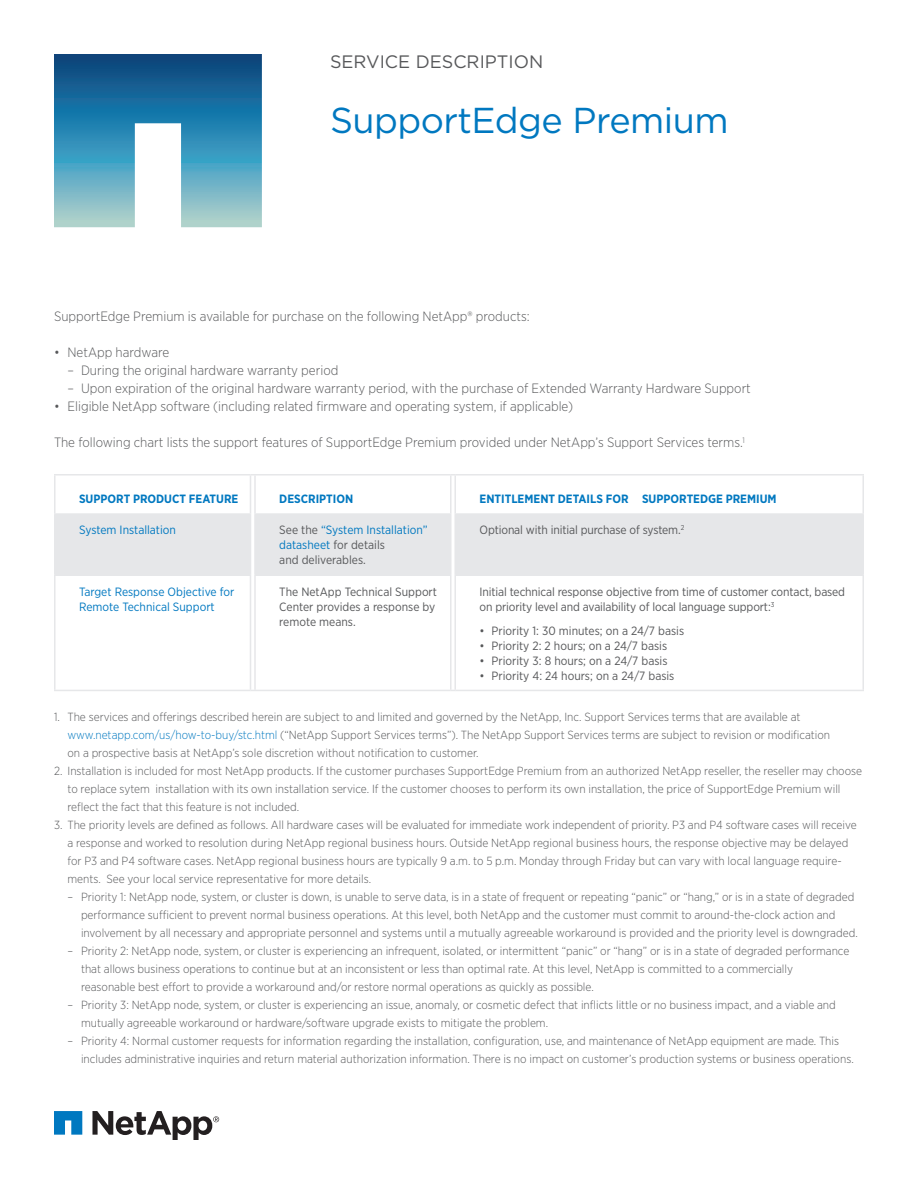
<style>
.page{position:relative;width:918px;height:1188px;background:#fff}
.page>*{position:absolute;margin:0;border:0;box-sizing:border-box;transform-origin:0 0}
.t1{font:36px "Gotham";letter-spacing:-.015em;color:#0078c0}
.t2{font:18px "Gotham";color:#57585a}
.Body{font:300 13.5px "Gotham Narrow";color:#57585a}
.Table_Body{font:12px/15px "Gotham Narrow";letter-spacing:-.01em;color:#57585a}
.Table_Head_L1{font:700 12px "Gotham Narrow";color:#0078c0}
.Table_Head_L2{font:12px/15px "Gotham Narrow";color:#0078c0}
.t3{font:300 11.7px/18px "Gotham Narrow";color:#57585a}
.s1{color:#0078c0}
</style>
<div class="page">
<svg style="left:54px;top:54px;width:208px;height:173px;background:#5497b7"></svg>
<svg style="left:54px;top:1111px;width:28px;height:24px"></svg>
<svg style="left:92px;top:1111px;width:127px;height:29px"></svg>
<div style="left:56px;top:515px;width:806px;height:59px;background:#e6e7e9"></div>
<hr style="left:54px;top:474px;width:196px;height:2px;background:#e6e7e9">
<hr style="left:54px;top:475px;width:2px;height:38px;background:#e6e7e9">
<hr style="left:250px;top:475px;width:1px;height:38px;background:#e6e7e9">
<hr style="left:255px;top:474px;width:196px;height:2px;background:#e6e7e9">
<hr style="left:254px;top:475px;width:2px;height:38px;background:#e6e7e9">
<hr style="left:54px;top:513px;width:197px;height:2px;background:#e6e7e9">
<hr style="left:54px;top:515px;width:2px;height:59px;background:#e6e7e9">
<hr style="left:250px;top:515px;width:1px;height:59px;background:#e6e7e9">
<hr style="left:254px;top:513px;width:198px;height:2px;background:#e6e7e9">
<hr style="left:254px;top:515px;width:2px;height:59px;background:#e6e7e9">
<hr style="left:54px;top:574px;width:197px;height:2px;background:#e6e7e9">
<hr style="left:54px;top:576px;width:2px;height:114px;background:#e6e7e9">
<hr style="left:250px;top:576px;width:1px;height:114px;background:#e6e7e9">
<hr style="left:254px;top:574px;width:198px;height:2px;background:#e6e7e9">
<hr style="left:254px;top:576px;width:2px;height:114px;background:#e6e7e9">
<hr style="left:54px;top:690px;width:196px;height:1px;background:#e6e7e9">
<hr style="left:255px;top:690px;width:196px;height:1px;background:#e6e7e9">
<hr style="left:455px;top:474px;width:409px;height:2px;background:#e6e7e9">
<hr style="left:862px;top:475px;width:2px;height:38px;background:#e6e7e9">
<hr style="left:862px;top:515px;width:2px;height:59px;background:#e6e7e9">
<hr style="left:862px;top:576px;width:2px;height:114px;background:#e6e7e9">
<hr style="left:454px;top:513px;width:410px;height:2px;background:#e6e7e9">
<hr style="left:454px;top:574px;width:410px;height:2px;background:#e6e7e9">
<hr style="left:455px;top:690px;width:409px;height:1px;background:#e6e7e9">
<hr style="left:450px;top:475px;width:2px;height:38px;background:#e6e7e9">
<hr style="left:454px;top:475px;width:2px;height:38px;background:#e6e7e9">
<hr style="left:450px;top:515px;width:2px;height:59px;background:#e6e7e9">
<hr style="left:454px;top:515px;width:2px;height:59px;background:#e6e7e9">
<hr style="left:450px;top:576px;width:2px;height:114px;background:#e6e7e9">
<hr style="left:454px;top:576px;width:2px;height:114px;background:#e6e7e9">
<h2 class="t2" style="left:330px;top:51px;width:215px">SERVICE DESCRIPTION</h2>
<p class="t1" style="left:330px;top:97px;width:400px">SupportEdge Premium</p>
<p class="Body" style="left:54px;top:308px;width:477px">SupportEdge Premium is available for purchase on the following NetApp® products:</p>
<p class="Body" style="left:54px;top:344px;width:117px">• NetApp hardware</p>
<p class="Body" style="left:68px;top:362px;width:272px">– During the original hardware warranty period</p>
<p class="Body" style="left:68px;top:380px;width:685px">– Upon expiration of the original hardware warranty period, with the purchase of Extended Warranty Hardware Support</p>
<p class="Body" style="left:54px;top:398px;width:521px">• Eligible NetApp software (including related firmware and operating system, if applicable)</p>
<p class="Body" style="left:54px;top:434px;width:692px">The following chart lists the support features of SupportEdge Premium provided under NetApp’s Support Services terms.<sup>1</sup></p>
<p class="Table_Head_L1" style="left:79px;top:491px;width:161px">SUPPORT PRODUCT FEATURE</p>
<p class="Table_Head_L1" style="left:279px;top:491px;width:75px">DESCRIPTION</p>
<p class="Table_Head_L1" style="left:480px;top:491px;width:299px">ENTITLEMENT DETAILS FOR SUPPORTEDGE PREMIUM</p>
<p class="Table_Head_L2" style="left:79px;top:522px;width:98px">System Installation</p>
<p class="Table_Body" style="left:279px;top:522px;width:150px">See the <span class="s1">“System Installation” datasheet</span> for details<br>and deliverables.</p>
<p class="Table_Body" style="left:480px;top:522px;width:206px">Optional with initial purchase of system.<sup>2</sup></p>
<p class="Table_Head_L2" style="left:79px;top:584px;width:157px">Target Response Objective for<br>Remote Technical Support</p>
<p class="Table_Body" style="left:279px;top:584px;width:159px">The NetApp Technical Support<br>Center provides a response by remote means.</p>
<p class="Table_Body" style="left:480px;top:584px;width:367px">Initial technical response objective from time of customer contact, based on priority level and availability of local language support:<sup>3</sup></p>
<p class="Table_Body" style="left:480px;top:623px;width:206px">• Priority 1: 30 minutes; on a 24/7 basis</p>
<p class="Table_Body" style="left:480px;top:638px;width:189px">• Priority 2: 2 hours; on a 24/7 basis</p>
<p class="Table_Body" style="left:480px;top:653px;width:189px">• Priority 3: 8 hours; on a 24/7 basis</p>
<p class="Table_Body" style="left:480px;top:668px;width:196px">• Priority 4: 24 hours; on a 24/7 basis</p>
<p class="t3" style="left:68px;top:708px;width:764px;text-indent:-14px">1. The services and offerings described herein are subject to and limited and governed by the NetApp, Inc. Support Services terms that are available at <span class="s1">www.netapp.com/us/how-to-buy/stc.html</span> (“NetApp Support Services terms”). The NetApp Support Services terms are subject to revision or modification on a prospective basis at NetApp’s sole discretion without notification to customer.</p>
<p class="t3" style="left:68px;top:762px;width:796px;text-indent:-14px">2. Installation is included for most NetApp products. If the customer purchases SupportEdge Premium from an authorized NetApp reseller, the reseller may choose to replace sytem installation with its own installation service. If the customer chooses to perform its own installation, the price of SupportEdge Premium will reflect the fact that this feature is not included.</p>
<p class="t3" style="left:68px;top:816px;width:791px;text-indent:-14px">3. The priority levels are defined as follows. All hardware cases will be evaluated for immediate work independent of priority. P3 and P4 software cases will receive a response and worked to resolution during NetApp regional business hours. Outside NetApp regional business hours, the response objective may be delayed for P3 and P4 software cases. NetApp regional business hours are typically 9 a.m. to 5 p.m. Monday through Friday but can vary with local language require&shy;ments. See your local service representative for more details.</p>
<p class="t3" style="left:81px;top:888px;width:778px;text-indent:-14px">– Priority 1: NetApp node, system, or cluster is down, is unable to serve data, is in a state of frequent or repeating “panic” or “hang,” or is in a state of degraded performance sufficient to prevent normal business operations. At this level, both NetApp and the customer must commit to around-the-clock action and involvement by all necessary and appropriate personnel and systems until a mutually agreeable workaround is provided and the priority level is downgraded.</p>
<p class="t3" style="left:81px;top:942px;width:770px;text-indent:-14px">– Priority 2: NetApp node, system, or cluster is experiencing an infrequent, isolated, or intermittent “panic” or “hang” or is in a state of degraded performance that allows business operations to continue but at an inconsistent or less than optimal rate. At this level, NetApp is committed to a commercially reasonable best effort to provide a workaround and/or restore normal operations as quickly as possible.</p>
<p class="t3" style="left:81px;top:996px;width:756px;text-indent:-14px">– Priority 3: NetApp node, system, or cluster is experiencing an issue, anomaly, or cosmetic defect that inflicts little or no business impact, and a viable and mutually agreeable workaround or hardware/software upgrade exists to mitigate the problem.</p>
<p class="t3" style="left:81px;top:1032px;width:774px;text-indent:-14px">– Priority 4: Normal customer requests for information regarding the installation, configuration, use, and maintenance of NetApp equipment are made. This includes administrative inquiries and return material authorization information. There is no impact on customer’s production systems or business operations.</p>
</div>
